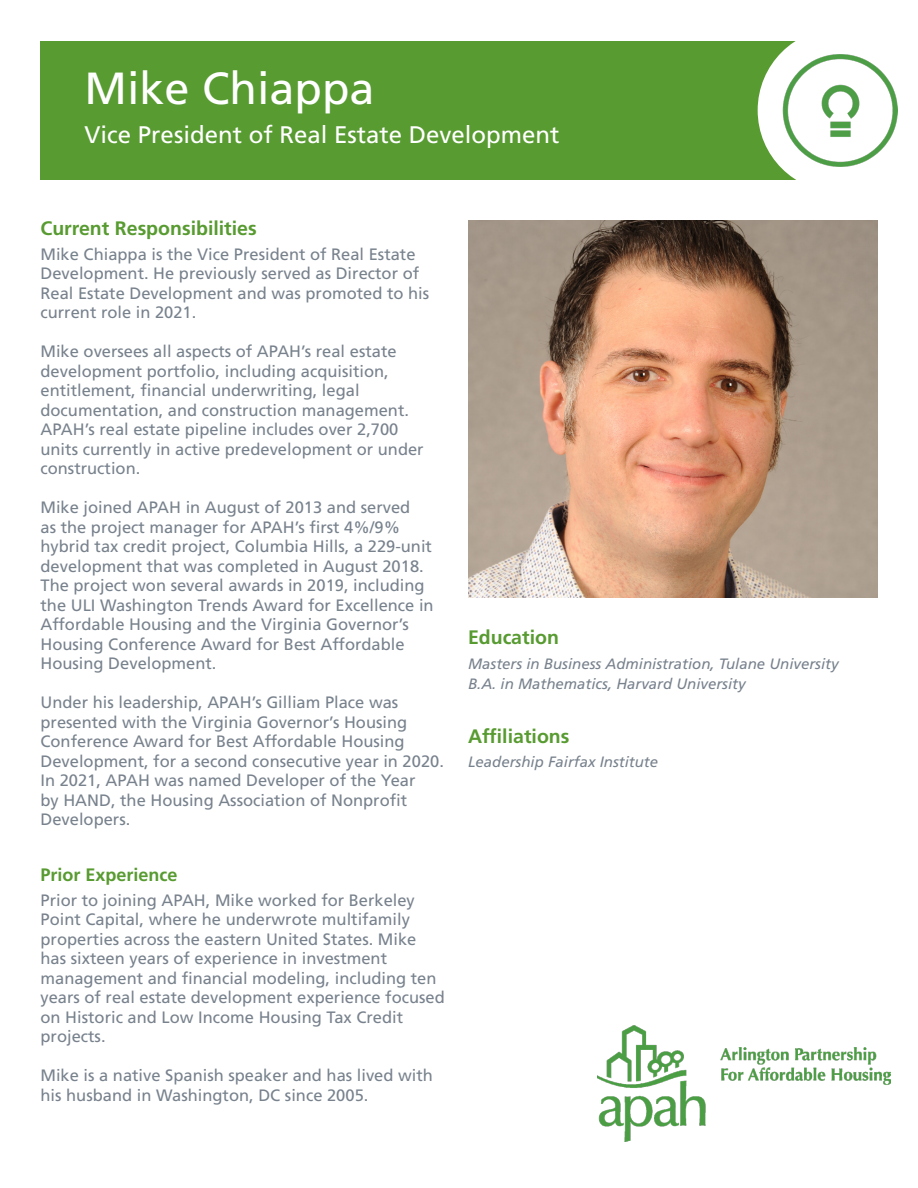
<style>
.page{position:relative;width:918px;height:1188px;background:#fff}
.page>*{position:absolute;margin:0;border:0;box-sizing:border-box;transform-origin:0 0}
.t1{font:45px "Frutiger LT Std";color:#fff}
.t2{font:24px "Frutiger LT Std";color:#fff}
.t3{font:700 19.5px "Frutiger LT Std";color:#589b31}
.t4{font:700 18px "Frutiger LT Std";color:#589b31}
.t5{font:16.5px/19.5px "Frutiger LT Std";color:#78828d}
.t6{font:italic 15px "Frutiger LT Std";color:#78828d}
</style>
<div class="page">
<div style="left:40px;top:41px;width:829px;height:139px;background:#589b31"></div>
<svg style="left:758px;top:41px;width:140px;height:139px"></svg>
<img style="left:783px;top:53px;width:114px;height:115px">
<img style="left:598px;top:1025px;width:293px;height:116px">
<img style="left:468px;top:220px;width:410px;height:378px">
<p class="t1" style="left:85px;top:62px;width:292px">Mike Chiappa</p>
<p class="t2" style="left:85px;top:121px;width:476px">Vice President of Real Estate Development</p>
<p class="t3" style="left:40px;top:217px;width:218px">Current Responsibilities</p>
<p class="t5" style="left:40px;top:244px;width:390px">Mike Chiappa is the Vice President of Real Estate Development. He previously served as Director of Real Estate Development and was promoted to his current role in 2021.</p>
<p class="t5" style="left:40px;top:342px;width:358px">Mike oversees all aspects of APAH’s real estate</p>
<p class="t5" style="left:40px;top:361px;width:350px">development portfolio, including acquisition,</p>
<p class="t5" style="left:40px;top:381px;width:321px">entitlement, financial underwriting, legal</p>
<p class="t5" style="left:40px;top:400px;width:370px">documentation, and construction management.</p>
<p class="t5" style="left:40px;top:420px;width:359px">APAH’s real estate pipeline includes over 2,700</p>
<p class="t5" style="left:40px;top:439px;width:385px">units currently in active predevelopment or under</p>
<p class="t5" style="left:40px;top:459px;width:101px">construction.</p>
<p class="t5" style="left:40px;top:498px;width:371px">Mike joined APAH in August of 2013 and served</p>
<p class="t5" style="left:40px;top:517px;width:361px">as the project manager for APAH’s first 4%/9%</p>
<p class="t5" style="left:40px;top:537px;width:393px">hybrid tax credit project, Columbia Hills, a 229-unit</p>
<p class="t5" style="left:40px;top:556px;width:395px">development that was completed in August 2018.<br>The project won several awards in 2019, including the ULI Washington Trends Award for Excellence in</p>
<p class="t5" style="left:40px;top:615px;width:370px">Affordable Housing and the Virginia Governor’s</p>
<p class="t5" style="left:40px;top:634px;width:366px">Housing Conference Award for Best Affordable</p>
<p class="t5" style="left:40px;top:654px;width:178px">Housing Development.</p>
<p class="t5" style="left:40px;top:693px;width:405px">Under his leadership, APAH’s Gilliam Place was presented with the Virginia Governor’s Housing Conference Award for Best Affordable Housing Development, for a second consecutive year in 2020.<br>In 2021, APAH was named Developer of the Year<br>by HAND, the Housing Association of Nonprofit Developers.</p>
<p class="t4" style="left:40px;top:864px;width:139px">Prior Experience</p>
<p class="t5" style="left:40px;top:890px;width:376px">Prior to joining APAH, Mike worked for Berkeley</p>
<p class="t5" style="left:40px;top:910px;width:371px">Point Capital, where he underwrote multifamily</p>
<p class="t5" style="left:40px;top:929px;width:377px">properties across the eastern United States. Mike</p>
<p class="t5" style="left:40px;top:949px;width:348px">has sixteen years of experience in investment</p>
<p class="t5" style="left:40px;top:968px;width:398px">management and financial modeling, including ten</p>
<p class="t5" style="left:40px;top:988px;width:406px">years of real estate development experience focused</p>
<p class="t5" style="left:40px;top:1007px;width:364px">on Historic and Low Income Housing Tax Credit</p>
<p class="t5" style="left:40px;top:1027px;width:67px">projects.</p>
<p class="t5" style="left:40px;top:1066px;width:394px">Mike is a native Spanish speaker and has lived with</p>
<p class="t5" style="left:40px;top:1085px;width:329px">his husband in Washington, DC since 2005.</p>
<p class="t3" style="left:468px;top:626px;width:93px">Education</p>
<p class="t6" style="left:468px;top:655px;width:372px">Masters in Business Administration, Tulane University</p>
<p class="t6" style="left:468px;top:675px;width:279px">B.A. in Mathematics, Harvard University</p>
<p class="t3" style="left:468px;top:724px;width:103px">Affiliations</p>
<p class="t6" style="left:468px;top:753px;width:192px">Leadership Fairfax Institute</p>
</div>
